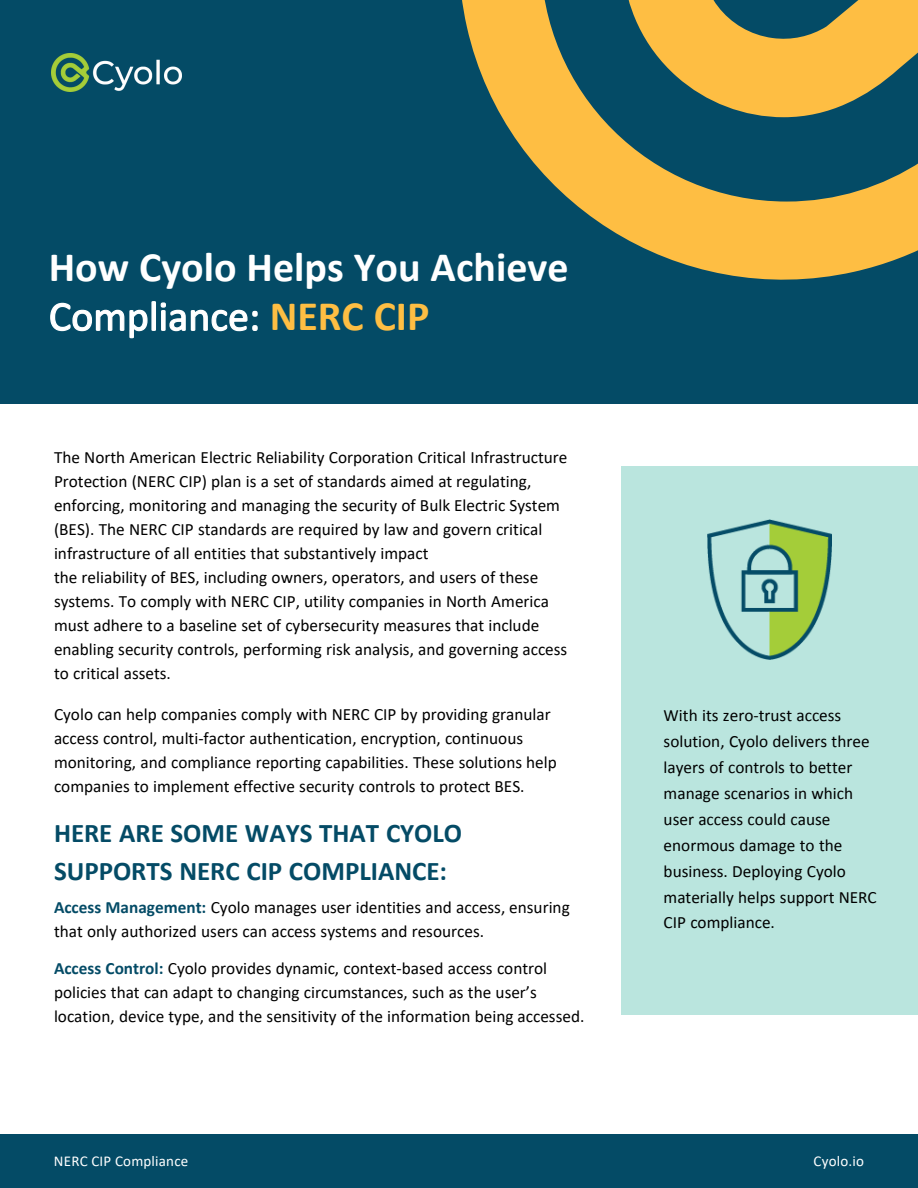
<style>
.page{position:relative;width:918px;height:1188px;background:#fff}
.page>*{position:absolute;margin:0;border:0;box-sizing:border-box;transform-origin:0 0}
.t1{font:700 42px/49.5px "Calibri";color:#fff}
.t2{font:700 27px/37.5px "Calibri";color:#044b66}
.t3{font:17.25px/24px "Calibri";color:#000}
.t4{font:15px "Calibri";letter-spacing:.015em;color:#fff}
.s1{font-weight:400}
.s2{color:#febe43}
.s3{font-weight:700;color:#044b66}
</style>
<div class="page">
<div style="left:0;top:1134px;width:918px;height:54px;background:#044b66"></div>
<div style="left:0;top:0;width:918px;height:404px;background:#044b66"></div>
<img style="left:51px;top:53px;width:131px;height:39px">
<svg style="left:462px;top:0;width:456px;height:280px;fill:#febe43"></svg>
<div style="left:621px;top:466px;width:297px;height:548px;background:#bae5de"></div>
<img style="left:707px;top:520px;width:124px;height:139px">
<p class="t1" style="left:49px;top:245px;width:521px">How Cyolo Helps You Achieve<br><span class="s1">Compliance:</span> <span class="s2">NERC CIP</span></p>
<p class="t3" style="left:54px;top:447px;width:515px">The North American Electric Reliability Corporation Critical Infrastructure Protection (NERC CIP) plan is a set of standards aimed at regulating, enforcing, monitoring and managing the security of Bulk Electric System (BES). The NERC CIP standards are required by law and govern critical infrastructure of all entities that substantively impact<br>the reliability of BES, including owners, operators, and users of these systems. To comply with NERC CIP, utility companies in North America must adhere to a baseline set of cybersecurity measures that include enabling security controls, performing risk analysis, and governing access to critical assets.</p>
<p class="t3" style="left:54px;top:704px;width:504px">Cyolo can help companies comply with NERC CIP by providing granular access control, multi-factor authentication, encryption, continuous monitoring, and compliance reporting capabilities. These solutions help companies to implement effective security controls to protect BES.</p>
<p class="t2" style="left:54px;top:817px;width:410px">HERE ARE SOME WAYS THAT CYOLO<br>SUPPORTS NERC CIP COMPLIANCE:</p>
<p class="t3" style="left:54px;top:897px;width:517px"><span class="s3">Access Management:</span> Cyolo manages user identities and access, ensuring that only authorized users can access systems and resources.</p>
<p class="t3" style="left:54px;top:958px;width:532px"><span class="s3">Access Control:</span> Cyolo provides dynamic, context-based access control policies that can adapt to changing circumstances, such as the user’s location, device type, and the sensitivity of the information being accessed.</p>
<p class="t3" style="left:664px;top:702px;width:215px;line-height:25.8px">With its zero-trust access solution, Cyolo delivers three layers of controls to better manage scenarios in which user access could cause enormous damage to the business. Deploying Cyolo materially helps support NERC<br>CIP compliance.</p>
<p class="t4" style="left:54px;top:1154px;width:136px">NERC CIP Compliance</p>
<p class="t4" style="left:814px;top:1154px;width:52px">Cyolo.io</p>
</div>
